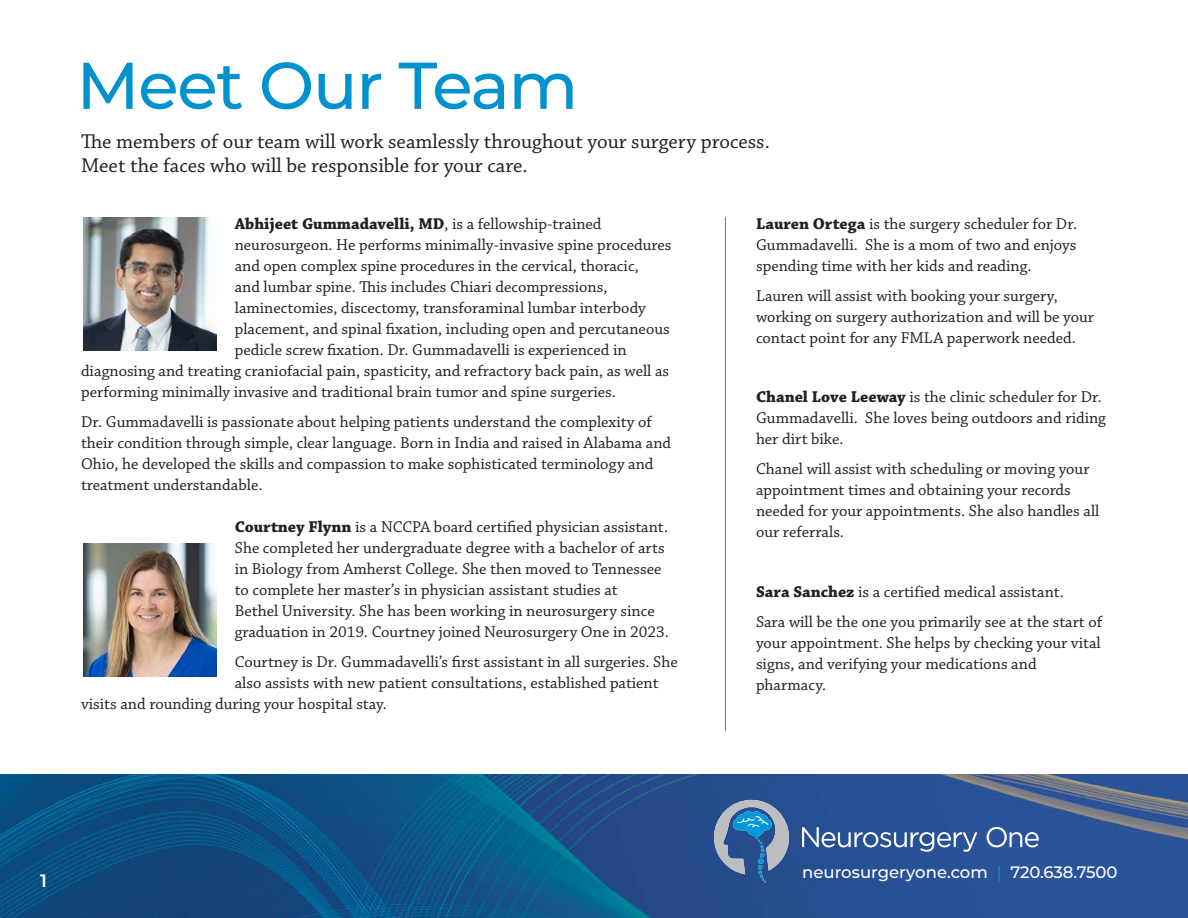
<style>
.page{position:relative;width:1188px;height:918px;background:#fff}
.page>*{position:absolute;margin:0;border:0;box-sizing:border-box;transform-origin:0 0}
.t1{font:500 66px "Montserrat";letter-spacing:-.02em;color:#0091cf}
.t2{font:21px/24px "Chaparral Pro";color:#231f20}
.t3{font:600 18px "Montserrat";color:#fff}
.t4{font:16.5px/21px "Chaparral Pro";color:#231f20}
.t5{font:700 16.5px "Chaparral Pro";color:#231f20}
.t6{font:500 16.5px "Montserrat";color:#fff}
.s1{font-weight:400}
.s2{font-weight:700}
.s3{color:#0091cf}
</style>
<div class="page">
<img style="left:0;top:774px;width:1188px;height:144px">
<svg style="left:802px;top:827px;width:175px;height:25px"></svg>
<svg style="left:987px;top:827px;width:52px;height:20px"></svg>
<svg style="left:714px;top:800px;width:75px;height:82px"></svg>
<img style="left:83px;top:217px;width:134px;height:134px">
<img style="left:83px;top:543px;width:134px;height:134px">
<hr style="left:725px;top:217px;width:1px;height:514px;background:#0096d6">
<h1 class="t1" style="left:76px;top:39px;width:503px">Meet Our Team</h1>
<p class="t2" style="left:81px;top:130px;width:690px">The members of our team will work seamlessly throughout your surgery process.<br>Meet the faces who will be responsible for your care.</p>
<p class="t5" style="left:235px;top:214px;width:368px">Abhijeet Gummadavelli, MD<span class="s1">, is a fellowship-trained</span></p>
<p class="t4" style="left:235px;top:235px;width:438px">neurosurgeon. He performs minimally-invasive spine procedures</p>
<p class="t4" style="left:235px;top:256px;width:406px">and open complex spine procedures in the cervical, thoracic,</p>
<p class="t4" style="left:235px;top:277px;width:374px">and lumbar spine. This includes Chiari decompressions,</p>
<p class="t4" style="left:235px;top:298px;width:413px">laminectomies, discectomy, transforaminal lumbar interbody</p>
<p class="t4" style="left:235px;top:319px;width:436px">placement, and spinal fixation, including open and percutaneous</p>
<p class="t4" style="left:235px;top:340px;width:393px">pedicle screw fixation. Dr. Gummadavelli is experienced in</p>
<p class="t4" style="left:81px;top:361px;width:590px">diagnosing and treating craniofacial pain, spasticity, and refractory back pain, as well as</p>
<p class="t4" style="left:81px;top:382px;width:536px">performing minimally invasive and traditional brain tumor and spine surgeries.</p>
<p class="t4" style="left:81px;top:412px;width:592px">Dr. Gummadavelli is passionate about helping patients understand the complexity of their condition through simple, clear language. Born in India and raised in Alabama and Ohio, he developed the skills and compassion to make sophisticated terminology and treatment understandable.</p>
<p class="t4" style="left:235px;top:517px;width:436px"><span class="s2">Courtney Flynn</span> is a NCCPA board certified physician assistant.<br>She completed her undergraduate degree with a bachelor of arts in Biology from Amherst College. She then moved to Tennessee to complete her master’s in physician assistant studies at<br>Bethel University. She has been working in neurosurgery since graduation in 2019. Courtney joined Neurosurgery One in 2023.</p>
<p class="t4" style="left:235px;top:652px;width:444px">Courtney is Dr. Gummadavelli’s first assistant in all surgeries. She</p>
<p class="t4" style="left:235px;top:673px;width:426px">also assists with new patient consultations, established patient</p>
<p class="t4" style="left:81px;top:694px;width:307px">visits and rounding during your hospital stay.</p>
<p class="t4" style="left:756px;top:213px;width:323px;text-align:justify"><span class="s2">Lauren Ortega</span> is the surgery scheduler for Dr.<br>Gummadavelli. She is a mom of two and enjoys spending time with her kids and reading.</p>
<p class="t4" style="left:756px;top:285px;width:340px">Lauren will assist with booking your surgery, working on surgery authorization and will be your contact point for any FMLA paperwork needed.</p>
<p class="t4" style="left:756px;top:387px;width:352px"><span class="s2">Chanel Love Leeway</span> is the clinic scheduler for Dr.<br>Gummadavelli. She loves being outdoors and riding her dirt bike.</p>
<p class="t4" style="left:756px;top:459px;width:345px">Chanel will assist with scheduling or moving your appointment times and obtaining your records needed for your appointments. She also handles all our referrals.</p>
<p class="t4" style="left:756px;top:577px;width:348px;line-height:30px"><span class="s2">Sara Sanchez</span> is a certified medical assistant.<br>Sara will be the one you primarily see at the start of</p>
<p class="t4" style="left:756px;top:633px;width:346px">your appointment. She helps by checking your vital signs, and verifying your medications and pharmacy.</p>
<p class="t3" style="left:40px;top:867px;width:8px">1</p>
<p class="t6" style="left:802px;top:861px;width:317px">neurosurgeryone.com <span class="s3">|</span> 720.638.7500</p>
</div>
